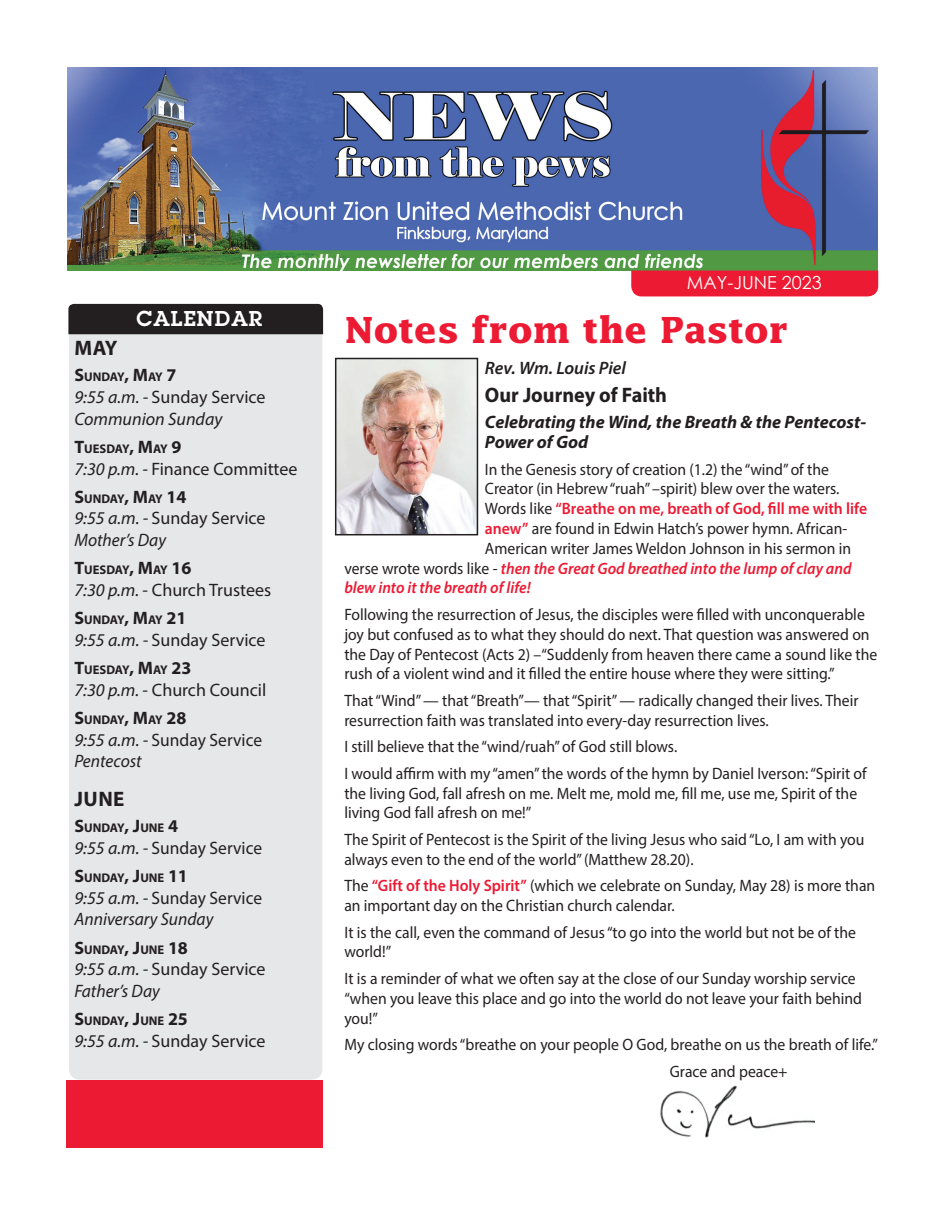
<style>
.page{position:relative;width:945px;height:1215px;background:#fff}
.page>*{position:absolute;margin:0;border:0;box-sizing:border-box;transform-origin:0 0}
.t1{font:700 36px "Lucida Std";color:#ed1a33}
.t2{font:700 21px "Myriad Pro";color:#231f20;scale:.96 1}
.t3{font:600 21px "Lubalin Graph Std";letter-spacing:.05em;color:#fff}
.t4{font:700 21px "Myriad Pro";color:#231f20}
.t5{font:italic 18px/21.6px "Myriad Pro";color:#231f20}
.t6{font:18px "Myriad Pro";color:#231f20}
.t7{font:italic 700 18px/19.8px "Myriad Pro";color:#231f20}
.t8{font:italic 600 18px "Myriad Pro";color:#231f20}
.t9{font:18px "Century Gothic";color:#fff}
.t10{font:16.5px/19.8px "Myriad Pro";color:#231f20;scale:.95 1}
.t11{font:italic 600 16.5px "Myriad Pro";color:#ed1a33;scale:.95 1}
.t12{font:600 16.5px "Myriad Pro";color:#ed1a33;scale:.95 1}
.t13{font:700 12.6px "Myriad Pro";color:#231f20}
.s1{font-size:18px}
.s2{font-style:normal}
.s3{font-style:italic}
.s4{font-weight:400;color:#231f20}
.s5{font-weight:600;color:#ed1a33}
.s6{font-weight:400;font-style:normal;color:#231f20}
</style>
<div class="page">
<img style="left:660px;top:1085px;width:155px;height:52px">
<img style="left:68px;top:67px;width:810px;height:204px">
<div style="left:631px;top:271px;width:247px;height:25px;background:#ed1a33"></div>
<img style="left:338px;top:361px;width:137px;height:171px">
<div style="left:335px;top:358px;width:143px;height:177px;border:2px solid #231f20"></div>
<div style="left:69px;top:334px;width:253px;height:746px;background:#e6e7e9"></div>
<div style="left:68px;top:304px;width:255px;height:30px;background:#231f20"></div>
<div style="left:67px;top:1080px;width:256px;height:68px;background:#ed1a33"></div>
<p class="t3" style="left:137px;top:305px;width:127px">CALENDAR</p>
<p class="t4" style="left:75px;top:335px;width:44px">maY</p>
<p class="t13" style="left:74px;top:369px;width:104px"><span class="s1">S</span>UNDAY<span class="s1">, M</span>AY <span class="s1">7</span></p>
<p class="t5" style="left:74px;top:386px;width:193px">9:55 a.m. - <span class="s2">Sunday Service<br></span>Communion Sunday</p>
<p class="t13" style="left:74px;top:440px;width:109px"><span class="s1">T</span>UESDAY<span class="s1">, M</span>AY <span class="s1">9</span></p>
<p class="t6" style="left:74px;top:457px;width:225px"><span class="s3">7:30 p.m. -</span> Finance Committee</p>
<p class="t13" style="left:74px;top:490px;width:114px"><span class="s1">S</span>UNDAY<span class="s1">, M</span>AY <span class="s1">14</span></p>
<p class="t5" style="left:74px;top:507px;width:193px">9:55 a.m. - <span class="s2">Sunday Service<br></span>Mother’s Day</p>
<p class="t13" style="left:74px;top:562px;width:119px"><span class="s1">T</span>UESDAY<span class="s1">, M</span>AY <span class="s1">16</span></p>
<p class="t6" style="left:74px;top:579px;width:198px"><span class="s3">7:30 p.m.</span> - Church Trustees</p>
<p class="t13" style="left:74px;top:612px;width:114px"><span class="s1">S</span>UNDAY<span class="s1">, M</span>AY <span class="s1">21</span></p>
<p class="t6" style="left:74px;top:629px;width:193px"><span class="s3">9:55 a.m. -</span> Sunday Service</p>
<p class="t13" style="left:74px;top:662px;width:119px"><span class="s1">T</span>UESDAY<span class="s1">, M</span>AY <span class="s1">23</span></p>
<p class="t6" style="left:74px;top:679px;width:194px"><span class="s3">7:30 p.m.</span> - Church Council</p>
<p class="t13" style="left:74px;top:712px;width:114px"><span class="s1">S</span>UNDAY<span class="s1">, M</span>AY <span class="s1">28</span></p>
<p class="t5" style="left:74px;top:729px;width:189px">9:55 a.m. - <span class="s2">Sunday Service<br></span>Pentecost</p>
<p class="t4" style="left:75px;top:785px;width:51px">JUNE</p>
<p class="t13" style="left:74px;top:820px;width:105px"><span class="s1">S</span>UNDAY<span class="s1">, J</span>UNE <span class="s1">4</span></p>
<p class="t6" style="left:74px;top:837px;width:189px"><span class="s3">9:55 a.m. -</span> Sunday Service</p>
<p class="t13" style="left:74px;top:870px;width:115px"><span class="s1">S</span>UNDAY<span class="s1">, J</span>UNE <span class="s1">11</span></p>
<p class="t5" style="left:74px;top:886px;width:189px">9:55 a.m. - <span class="s2">Sunday Service<br></span>Anniversary Sunday</p>
<p class="t13" style="left:74px;top:941px;width:115px"><span class="s1">S</span>UNDAY<span class="s1">, J</span>UNE <span class="s1">18</span></p>
<p class="t5" style="left:74px;top:958px;width:193px">9:55 a.m. - <span class="s2">Sunday Service<br></span>Father’s Day</p>
<p class="t13" style="left:74px;top:1013px;width:115px"><span class="s1">S</span>UNDAY<span class="s1">, J</span>UNE <span class="s1">25</span></p>
<p class="t6" style="left:74px;top:1030px;width:193px"><span class="s3">9:55 a.m. -</span> Sunday Service</p>
<p class="t9" style="left:687px;top:270px;width:136px">MAY-JUNE 2023</p>
<h1 class="t1" style="left:345px;top:309px;width:445px">Notes from the Pastor</h1>
<p class="t8" style="left:485px;top:356px;width:143px">Rev. Wm. Louis Piel</p>
<p class="t2" style="left:485px;top:381px;width:191px">Our Journey of Faith</p>
<p class="t7" style="left:485px;top:412px;width:383px">Celebrating the Wind, the Breath &amp; the Pentecost-<br>Power of God</p>
<p class="t10" style="left:485px;top:459px;width:364px">In the Genesis story of creation (1.2) the “wind” of the</p>
<p class="t10" style="left:485px;top:479px;width:375px">Creator (in Hebrew “ruah” –spirit) blew over the waters.</p>
<p class="t12" style="left:485px;top:498px;width:404px"><span class="s4">Words like</span> “Breathe on me, breath of God, fill me with life</p>
<p class="t10" style="left:485px;top:518px;width:383px"><span class="s5">anew”</span> are found in Edwin Hatch’s power hymn. African-</p>
<p class="t10" style="left:485px;top:538px;width:387px">American writer James Weldon Johnson in his sermon in</p>
<p class="t11" style="left:344px;top:558px;width:535px"><span class="s6">verse wrote words like -</span> then the Great God breathed into the lump of clay and</p>
<p class="t11" style="left:344px;top:577px;width:198px">blew into it the breath of life!</p>
<p class="t10" style="left:344px;top:604px;width:562px">Following the resurrection of Jesus, the disciples were filled with unconquerable joy but confused as to what they should do next. That question was answered on the Day of Pentecost (Acts 2) –“Suddenly from heaven there came a sound like the rush of a violent wind and it filled the entire house where they were sitting.”</p>
<p class="t10" style="left:344px;top:690px;width:543px">That “Wind” — that “Breath”— that “Spirit” — radically changed their lives. Their resurrection faith was translated into every-day resurrection lives.</p>
<p class="t10" style="left:344px;top:733px;width:551px;line-height:26.5px">I still believe that the “wind/ruah” of God still blows.<br>I would affirm with my “amen” the words of the hymn by Daniel Iverson: “Spirit of</p>
<p class="t10" style="left:344px;top:783px;width:541px">the living God, fall afresh on me. Melt me, mold me, fill me, use me, Spirit of the living God fall afresh on me!”</p>
<p class="t10" style="left:344px;top:829px;width:549px">The Spirit of Pentecost is the Spirit of the living Jesus who said “Lo, I am with you always even to the end of the world” (Matthew 28.20).</p>
<p class="t10" style="left:344px;top:876px;width:560px">The <span class="s5">“Gift of the Holy Spirit”</span> (which we celebrate on Sunday, May 28) is more than an important day on the Christian church calendar.</p>
<p class="t10" style="left:344px;top:922px;width:540px">It is the call, even the command of Jesus “to go into the world but not be of the world!”</p>
<p class="t10" style="left:344px;top:968px;width:546px">It is a reminder of what we often say at the close of our Sunday worship service “when you leave this place and go into the world do not leave your faith behind you!”</p>
<p class="t10" style="left:670px;top:1031px;width:221px;line-height:26.5px;text-indent:-326px">My closing words “breathe on your people O God, breathe on us the breath of life.”<br>Grace and peace+</p>
</div>
